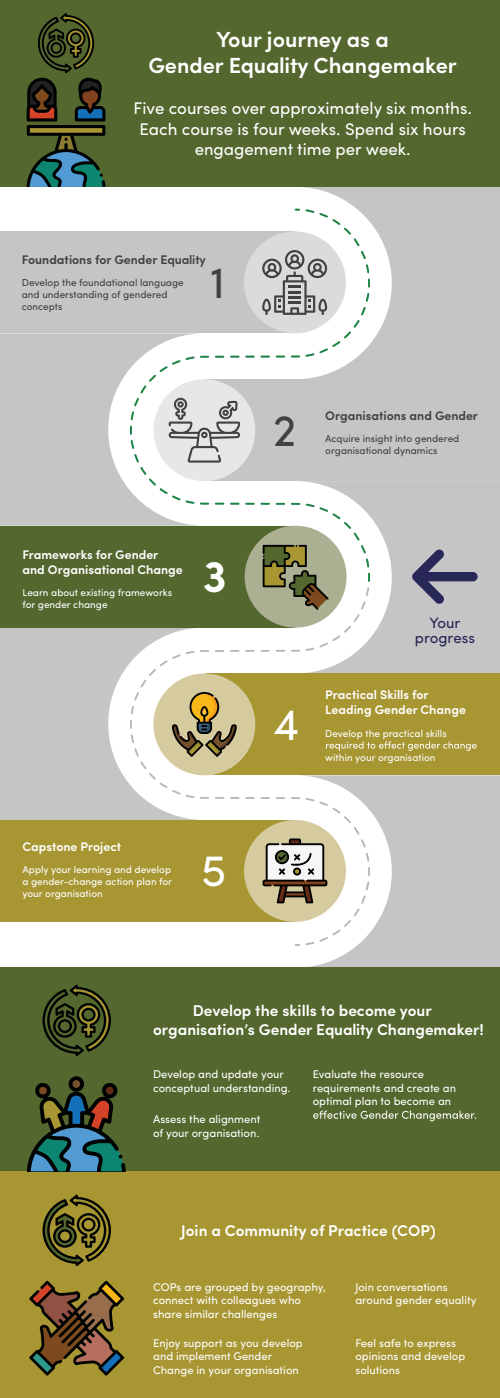
<style>
.page{position:relative;width:500px;height:1398px;background:#fff}
.page>*{position:absolute;margin:0;border:0;box-sizing:border-box;transform-origin:0 0}
.t1{font:45px "Sofia Pro";color:#fff}
.t2{font:45px "Sofia Pro";color:#414042}
.t3{font:600 45px "Sofia Pro";color:#fff}
.t4{font:600 21.88px "Sofia Pro";color:#fff}
.t5{font:16.88px/20.2px "Sofia Pro";color:#fff;text-align:center}
.t6{font:600 15.62px/18.8px "Sofia Pro";color:#fff}
.t7{font:15px/15px "Sofia Pro";color:#272758;text-align:center}
.t8{font:600 12.5px/15px "Sofia Pro";color:#fff}
.t9{font:600 12.5px "Sofia Pro";color:#414042}
.t10{font:11.25px/13.5px "Sofia Pro";color:#fff}
.t11{font:10px/12px "Sofia Pro";color:#fff}
.t12{font:10px/12px "Sofia Pro";color:#414042}
</style>
<div class="page">
<svg style="left:303px;top:187px;width:197px;height:192px;fill:#c5c5c5"></svg>
<svg style="left:0;top:333px;width:129px;height:193px;fill:#c5c5c5"></svg>
<div style="left:0;top:628px;width:129px;height:192px;background:#c5c5c5"></div>
<svg style="left:371px;top:481px;width:129px;height:192px;fill:#c5c5c5"></svg>
<svg style="left:296px;top:775px;width:204px;height:193px;fill:#c5c5c5"></svg>
<div style="left:0;top:526px;width:295px;height:102px;background:#53672e"></div>
<svg style="left:129px;top:208px;width:242px;height:739px"></svg>
<svg style="left:129px;top:435px;width:1px;height:42px"></svg>
<svg style="left:370px;top:288px;width:1px;height:41px"></svg>
<svg style="left:130px;top:208px;width:240px;height:374px"></svg>
<div style="left:0;top:820px;width:295px;height:102px;background:#a79632"></div>
<div style="left:244px;top:820px;width:102px;height:102px;background:#d6cb9f;border-radius:50%"></div>
<svg style="left:263px;top:838px;width:64px;height:65px"></svg>
<div style="left:205px;top:673px;width:295px;height:102px;background:#a79632"></div>
<svg style="left:326px;top:741px;width:151px;height:10px"></svg>
<div style="left:153px;top:673px;width:102px;height:102px;background:#d6cb9f;border-radius:50%"></div>
<svg style="left:172px;top:692px;width:65px;height:65px"></svg>
<div style="left:205px;top:379px;width:295px;height:102px;background:#c5c5c5"></div>
<div style="left:153px;top:379px;width:102px;height:102px;background:#e6e7e8;border-radius:50%"></div>
<div style="left:0;top:231px;width:295px;height:102px;background:#c5c5c5"></div>
<div style="left:244px;top:231px;width:102px;height:102px;background:#dbdbdb;border-radius:50%"></div>
<svg style="left:262px;top:250px;width:65px;height:65px"></svg>
<svg style="left:169px;top:398px;width:71px;height:65px"></svg>
<div style="left:0;top:1171px;width:500px;height:227px;background:#a79632"></div>
<svg style="left:29px;top:1281px;width:95px;height:94px"></svg>
<svg style="left:43px;top:1194px;width:68px;height:72px"></svg>
<div style="left:0;top:968px;width:500px;height:203px;background:#53672e"></div>
<svg style="left:313px;top:1111px;width:163px;height:10px"></svg>
<svg style="left:27px;top:1076px;width:99px;height:95px"></svg>
<svg style="left:43px;top:985px;width:68px;height:71px"></svg>
<svg style="left:412px;top:550px;width:66px;height:54px"></svg>
<div style="left:0;top:0;width:500px;height:187px;background:#53672e"></div>
<svg style="left:27px;top:13px;width:78px;height:174px"></svg>
<h2 class="t4" style="left:216px;top:23px;width:174px">Your journey as a</h2>
<h2 class="t4" style="left:148px;top:49px;width:310px">Gender Equality Changemaker</h2>
<h3 class="t5" style="left:134px;top:97px;width:340px">Five courses over approximately six months.<br>Each course is four weeks. Spend six hours engagement time per week.</h3>
<p class="t9" style="left:22px;top:250px;width:186px">Foundations for Gender Equality</p>
<h1 class="t2" style="left:210px;top:249px;width:17px">1</h1>
<p class="t12" style="left:22px;top:276px;width:163px">Develop the foundational language and understanding of gendered concepts</p>
<p class="t8" style="left:22px;top:546px;width:162px">Frameworks for Gender and Organisational Change</p>
<p class="t11" style="left:22px;top:586px;width:151px">Learn about existing frameworks for gender change</p>
<h1 class="t3" style="left:203px;top:542px;width:26px">3</h1>
<p class="t8" style="left:22px;top:838px;width:100px">Capstone Project</p>
<p class="t11" style="left:22px;top:863px;width:151px;text-align:justify">Apply your learning and develop a gender-change action plan for your organisation</p>
<h1 class="t1" style="left:201px;top:837px;width:27px">5</h1>
<h1 class="t2" style="left:273px;top:397px;width:25px">2</h1>
<p class="t9" style="left:325px;top:406px;width:154px">Organisations and Gender</p>
<p class="t12" style="left:325px;top:432px;width:136px">Acquire insight into gendered organisational dynamics</p>
<h1 class="t1" style="left:273px;top:691px;width:28px">4</h1>
<h3 class="t7" style="left:415px;top:614px;width:62px">Your progress</h3>
<p class="t8" style="left:325px;top:687px;width:142px">Practical Skills for<br>Leading Gender Change</p>
<p class="t11" style="left:325px;top:726px;width:123px">Develop the practical skills</p>
<p class="t11" style="left:325px;top:750px;width:112px">within your organisation</p>
<h3 class="t6" style="left:153px;top:1000px;width:332px;text-indent:40px">Develop the skills to become your organisation’s Gender Equality Changemaker!</h3>
<p class="t10" style="left:153px;top:1067px;width:139px">Develop and update your conceptual understanding.</p>
<p class="t10" style="left:153px;top:1112px;width:109px">Assess the alignment of your organisation.</p>
<p class="t10" style="left:313px;top:1067px;width:145px">Evaluate the resource requirements and create an optimal plan to become an</p>
<h3 class="t6" style="left:181px;top:1220px;width:256px">Join a Community of Practice (COP)</h3>
<p class="t10" style="left:153px;top:1279px;width:175px">COPs are grouped by geography, connect with colleagues who share similar challenges</p>
<p class="t10" style="left:153px;top:1335px;width:151px">Enjoy support as you develop and implement Gender<br>Change in your organisation</p>
<p class="t10" style="left:355px;top:1279px;width:123px">Join conversations around gender equality</p>
<p class="t10" style="left:355px;top:1335px;width:111px">Feel safe to express opinions and develop solutions</p>
</div>
